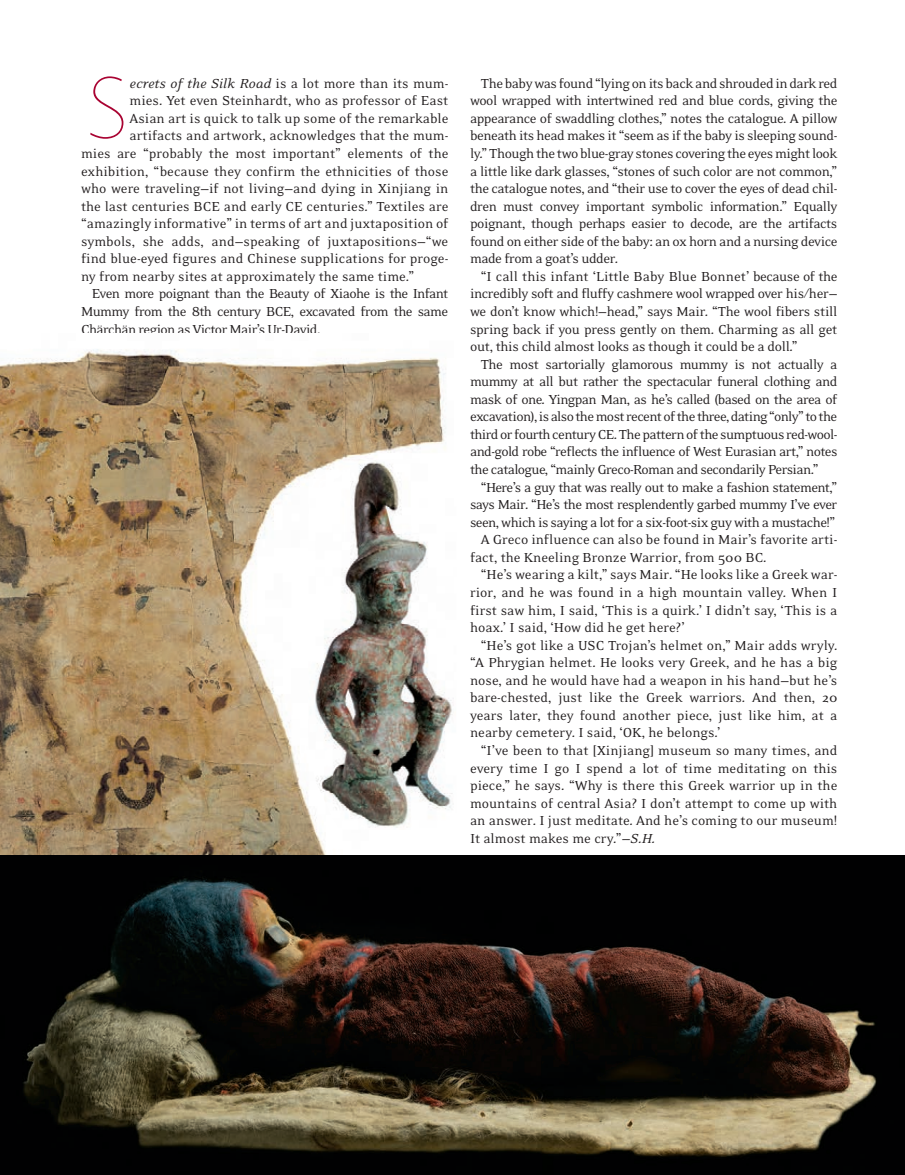
<style>
.page{position:relative;width:905px;height:1175px;background:#fff}
.page>*{position:absolute;margin:0;border:0;box-sizing:border-box;transform-origin:0 0}
.t1{font:93.6px "Topaz Layers Inline";color:#a90332}
.t2{font:15px/17.5px "Eidetic Neo";color:#231f20;text-align:justify}
.t3{font:15px "Eidetic Neo";letter-spacing:-.04em;color:#231f20}
.s1{font-style:italic}
</style>
<div class="page">
<img style="left:0;top:349px;width:446px;height:506px">
<img style="left:308px;top:457px;width:146px;height:373px">
<img style="left:0;top:855px;width:904px;height:319px">
<h1 class="t1" style="left:81px;top:53px;width:50px">S</h1>
<p class="t2" style="left:129px;top:76px;width:320px"><span class="s1">ecrets of the Silk Road</span> is a lot more than its mum-</p>
<p class="t2" style="left:129px;top:93px;width:320px">mies. Yet even Steinhardt, who as professor of East</p>
<p class="t2" style="left:129px;top:111px;width:320px">Asian art is quick to talk up some of the remarkable</p>
<p class="t2" style="left:129px;top:128px;width:320px">artifacts and artwork, acknowledges that the mum-</p>
<p class="t2" style="left:81px;top:146px;width:369px">mies are “probably the most important” elements of the</p>
<p class="t2" style="left:81px;top:163px;width:369px">exhibition, “because they confirm the ethnicities of those</p>
<p class="t2" style="left:81px;top:181px;width:369px">who were traveling—if not living—and dying in Xinjiang in</p>
<p class="t2" style="left:81px;top:198px;width:369px">the last centuries BCE and early CE centuries.” Textiles are</p>
<p class="t2" style="left:81px;top:216px;width:369px">“amazingly informative” in terms of art and juxtaposition of</p>
<p class="t2" style="left:81px;top:234px;width:369px">symbols, she adds, and—speaking of juxtapositions—“we</p>
<p class="t2" style="left:81px;top:251px;width:369px">find blue-eyed figures and Chinese supplications for proge-</p>
<p class="t2" style="left:81px;top:269px;width:334px">ny from nearby sites at approximately the same time.”</p>
<p class="t3" style="left:92px;top:288px;width:358px">Even more poignant than the Beauty of Xiaohe is the Infant</p>
<p class="t3" style="left:81px;top:306px;width:369px">Mummy from the 8th century BCE, excavated from the same</p>
<p class="t3" style="left:81px;top:324px;width:241px">Chärchän region as Victor Mair’s Ur-David.</p>
<p class="t2" style="left:470px;top:76px;width:369px;text-indent:11px">The baby was found “lying on its back and shrouded in dark red wool wrapped with intertwined red and blue cords, giving the appearance of swaddling clothes,” notes the catalogue. A pillow beneath its head makes it “seem as if the baby is sleeping sound&shy;ly.” Though the two blue-gray stones covering the eyes might look a little like dark glasses, “stones of such color are not common,” the catalogue notes, and “their use to cover the eyes of dead chil&shy;dren must convey important symbolic information.” Equally poignant, though perhaps easier to decode, are the artifacts found on either side of the baby: an ox horn and a nursing device made from a goat’s udder.</p>
<p class="t2" style="left:470px;top:269px;width:369px;text-indent:11px">“I call this infant ‘Little Baby Blue Bonnet’ because of the incredibly soft and fluffy cashmere wool wrapped over his/her— we don’t know which!—head,” says Mair. “The wool fibers still spring back if you press gently on them. Charming as all get out, this child almost looks as though it could be a doll.”</p>
<p class="t2" style="left:470px;top:356px;width:369px;text-indent:11px">The most sartorially glamorous mummy is not actually a mummy at all but rather the spectacular funeral clothing and mask of one. Yingpan Man, as he’s called (based on the area of excavation), is also the most recent of the three, dating “only” to the third or fourth century CE. The pattern of the sumptuous red-wool&shy;and-gold robe “reflects the influence of West Eurasian art,” notes the catalogue, “mainly Greco-Roman and secondarily Persian.”</p>
<p class="t3" style="left:481px;top:482px;width:358px">“Here’s a guy that was really out to make a fashion statement,”</p>
<p class="t3" style="left:470px;top:499px;width:369px">says Mair. “He’s the most resplendently garbed mummy I’ve ever</p>
<p class="t3" style="left:470px;top:517px;width:366px">seen, which is saying a lot for a six-foot-six guy with a mustache!”</p>
<p class="t2" style="left:481px;top:532px;width:358px">A Greco influence can also be found in Mair’s favorite arti-</p>
<p class="t2" style="left:470px;top:549px;width:298px">fact, the Kneeling Bronze Warrior, from 500 BC.</p>
<p class="t2" style="left:481px;top:567px;width:358px">“He’s wearing a kilt,” says Mair. “He looks like a Greek war-</p>
<p class="t2" style="left:470px;top:585px;width:369px">rior, and he was found in a high mountain valley. When I</p>
<p class="t2" style="left:470px;top:602px;width:369px">first saw him, I said, ‘This is a quirk.’ I didn’t say, ‘This is a</p>
<p class="t2" style="left:470px;top:620px;width:216px">hoax.’ I said, ‘How did he get here?’</p>
<p class="t2" style="left:481px;top:637px;width:358px">“He’s got like a USC Trojan’s helmet on,” Mair adds wryly.</p>
<p class="t2" style="left:470px;top:655px;width:369px">“A Phrygian helmet. He looks very Greek, and he has a big</p>
<p class="t2" style="left:470px;top:672px;width:369px">nose, and he would have had a weapon in his hand—but he’s</p>
<p class="t2" style="left:470px;top:690px;width:369px">bare-chested, just like the Greek warriors. And then, 20</p>
<p class="t2" style="left:470px;top:707px;width:369px">years later, they found another piece, just like him, at a</p>
<p class="t2" style="left:470px;top:725px;width:252px">nearby cemetery. I said, ‘OK, he belongs.’</p>
<p class="t2" style="left:481px;top:742px;width:358px">“I’ve been to that [Xinjiang] museum so many times, and</p>
<p class="t2" style="left:470px;top:760px;width:369px">every time I go I spend a lot of time meditating on this</p>
<p class="t2" style="left:470px;top:778px;width:369px">piece,” he says. “Why is there this Greek warrior up in the</p>
<p class="t2" style="left:470px;top:795px;width:369px">mountains of central Asia? I don’t attempt to come up with</p>
<p class="t2" style="left:470px;top:813px;width:369px">an answer. I just meditate. And he’s coming to our museum!</p>
<p class="t2" style="left:470px;top:830px;width:187px">It almost makes me cry.”<span class="s1">—S.H.</span></p>
</div>
